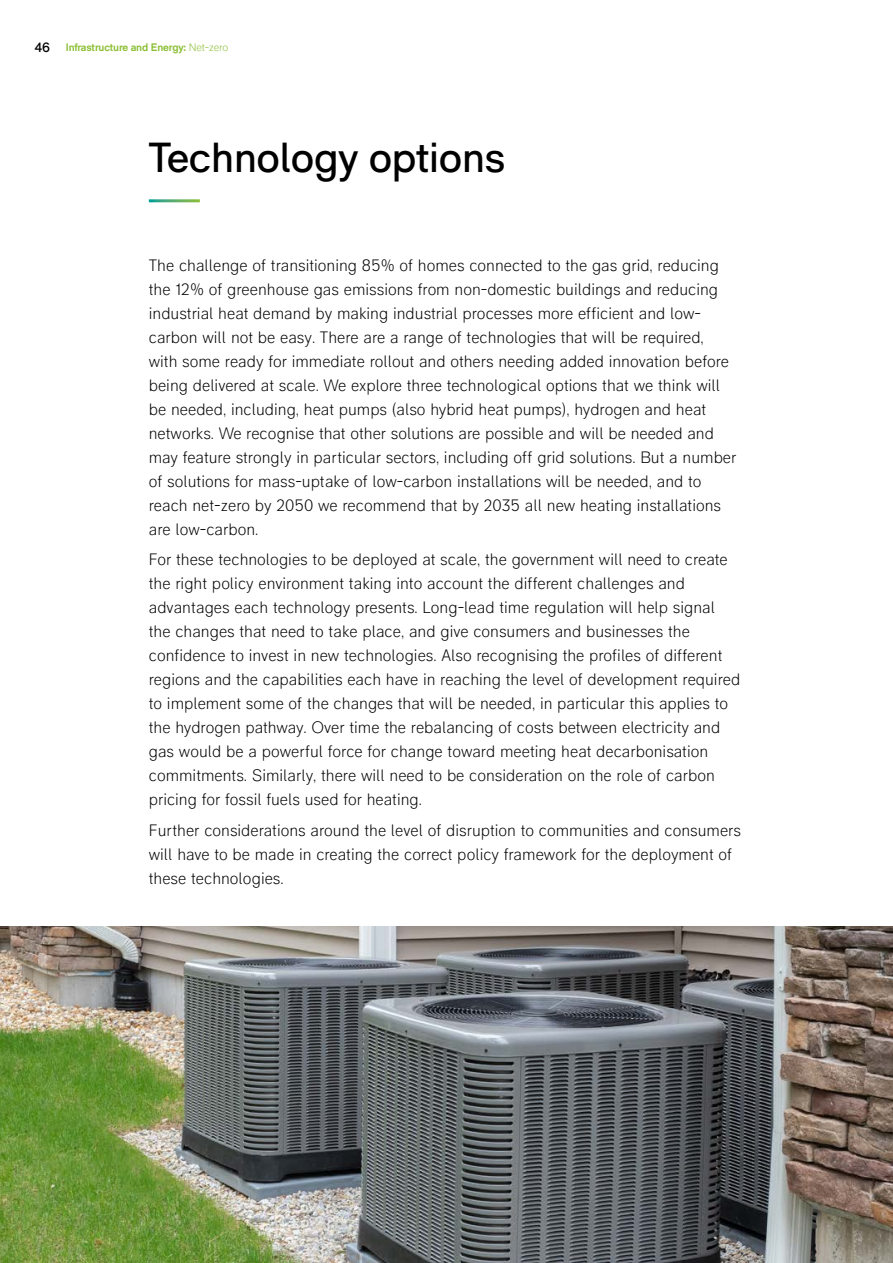
<style>
.page{position:relative;width:893px;height:1263px;background:#fff}
.page>*{position:absolute;margin:0;border:0;box-sizing:border-box;transform-origin:0 0}
.t1{font:42px "RM Pro";color:#000}
.t2{font:300 16.5px/24px "RM Pro";color:#000}
.t3{font:700 10.8px "RM Pro";letter-spacing:-.015em;color:#8cbf34}
.s1{font-weight:400;font-size:13.5px;color:#000}
.s2{font-weight:300}
</style>
<div class="page">
<img style="left:0;top:926px;width:893px;height:337px">
<p class="t3" style="left:35px;top:41px;width:195px"><span class="s1">46</span> Infrastructure and Energy: <span class="s2">Net-zero</span></p>
<h1 class="t1" style="left:149px;top:132px;width:358px">Technology options</h1>
<p class="t2" style="left:149px;top:254px;width:589px">The challenge of transitioning 85% of homes connected to the gas grid, reducing the 12% of greenhouse gas emissions from non-domestic buildings and reducing industrial heat demand by making industrial processes more efficient and low&shy;carbon will not be easy. There are a range of technologies that will be required, with some ready for immediate rollout and others needing added innovation before being delivered at scale. We explore three technological options that we think will be needed, including, heat pumps (also hybrid heat pumps), hydrogen and heat networks. We recognise that other solutions are possible and will be needed and may feature strongly in particular sectors, including off grid solutions. But a number of solutions for mass-uptake of low-carbon installations will be needed, and to reach net-zero by 2050 we recommend that by 2035 all new heating installations are low-carbon.</p>
<p class="t2" style="left:149px;top:548px;width:593px">For these technologies to be deployed at scale, the government will need to create the right policy environment taking into account the different challenges and advantages each technology presents. Long-lead time regulation will help signal the changes that need to take place, and give consumers and businesses the confidence to invest in new technologies. Also recognising the profiles of different regions and the capabilities each have in reaching the level of development required to implement some of the changes that will be needed, in particular this applies to the hydrogen pathway. Over time the rebalancing of costs between electricity and gas would be a powerful force for change toward meeting heat decarbonisation commitments. Similarly, there will need to be consideration on the role of carbon pricing for fossil fuels used for heating.</p>
<p class="t2" style="left:149px;top:818px;width:594px">Further considerations around the level of disruption to communities and consumers will have to be made in creating the correct policy framework for the deployment of these technologies.</p>
</div>
